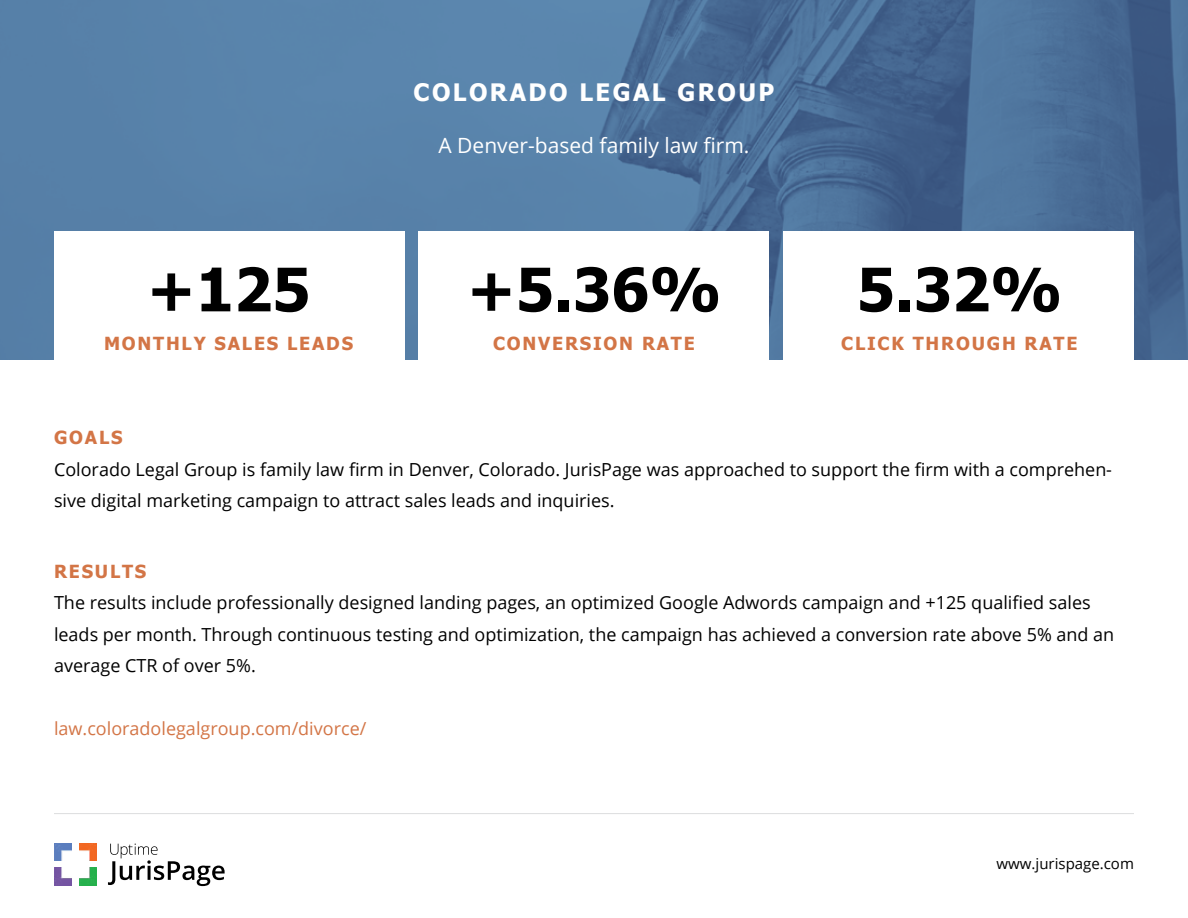
<style>
.page{position:relative;width:1188px;height:918px;background:#fff}
.page>*{position:absolute;margin:0;border:0;box-sizing:border-box;transform-origin:0 0}
.t1{font:700 60px "Tahoma";color:#000}
.t2{font:700 24px "Tahoma";letter-spacing:.1em;color:#fff}
.t3{font:21px "Open Sans";color:#fff}
.t4{font:18px/31.5px "Open Sans";color:#000}
.t5{font:700 18px "Tahoma";letter-spacing:.1em;color:#d37546}
.t6{font:18px "Open Sans";color:#d37546}
.t7{font:15px "Open Sans";color:#000}
</style>
<div class="page">
<img style="left:0;top:0;width:1188px;height:360px">
<hr style="left:54px;top:813px;width:1080px;height:1px;background:#dcddde">
<img style="left:79px;top:868px;width:18px;height:17px">
<img style="left:54px;top:868px;width:18px;height:17px">
<img style="left:79px;top:843px;width:18px;height:18px">
<img style="left:54px;top:843px;width:18px;height:18px">
<svg style="left:108px;top:844px;width:117px;height:42px"></svg>
<div style="left:54px;top:231px;width:350px;height:158px;background:#fff"></div>
<div style="left:419px;top:231px;width:350px;height:158px;background:#fff"></div>
<div style="left:784px;top:231px;width:350px;height:158px;background:#fff"></div>
<h1 class="t1" style="left:147px;top:247px;width:165px">+125</h1>
<p class="t5" style="left:104px;top:331px;width:251px">MONTHLY SALES LEADS</p>
<h2 class="t2" style="left:414px;top:75px;width:362px">COLORADO LEGAL GROUP</h2>
<p class="t3" style="left:439px;top:131px;width:312px">A Denver-based family law firm.</p>
<h1 class="t1" style="left:467px;top:247px;width:256px">+5.36%</h1>
<p class="t5" style="left:493px;top:331px;width:203px">CONVERSION RATE</p>
<h1 class="t1" style="left:857px;top:247px;width:207px">5.32%</h1>
<p class="t5" style="left:841px;top:331px;width:238px">CLICK THROUGH RATE</p>
<p class="t5" style="left:54px;top:425px;width:70px">GOALS</p>
<p class="t4" style="left:54px;top:453px;width:1060px">Colorado Legal Group is family law firm in Denver, Colorado. JurisPage was approached to support the firm with a comprehen&shy;sive digital marketing campaign to attract sales leads and inquiries.</p>
<p class="t5" style="left:54px;top:559px;width:94px">RESULTS</p>
<p class="t4" style="left:54px;top:587px;width:1062px">The results include professionally designed landing pages, an optimized Google Adwords campaign and +125 qualified sales leads per month. Through continuous testing and optimization, the campaign has achieved a conversion rate above 5% and an average CTR of over 5%.</p>
<p class="t6" style="left:54px;top:716px;width:314px">law.coloradolegalgroup.com/divorce/</p>
<p class="t7" style="left:997px;top:853px;width:139px">www.jurispage.com</p>
</div>
